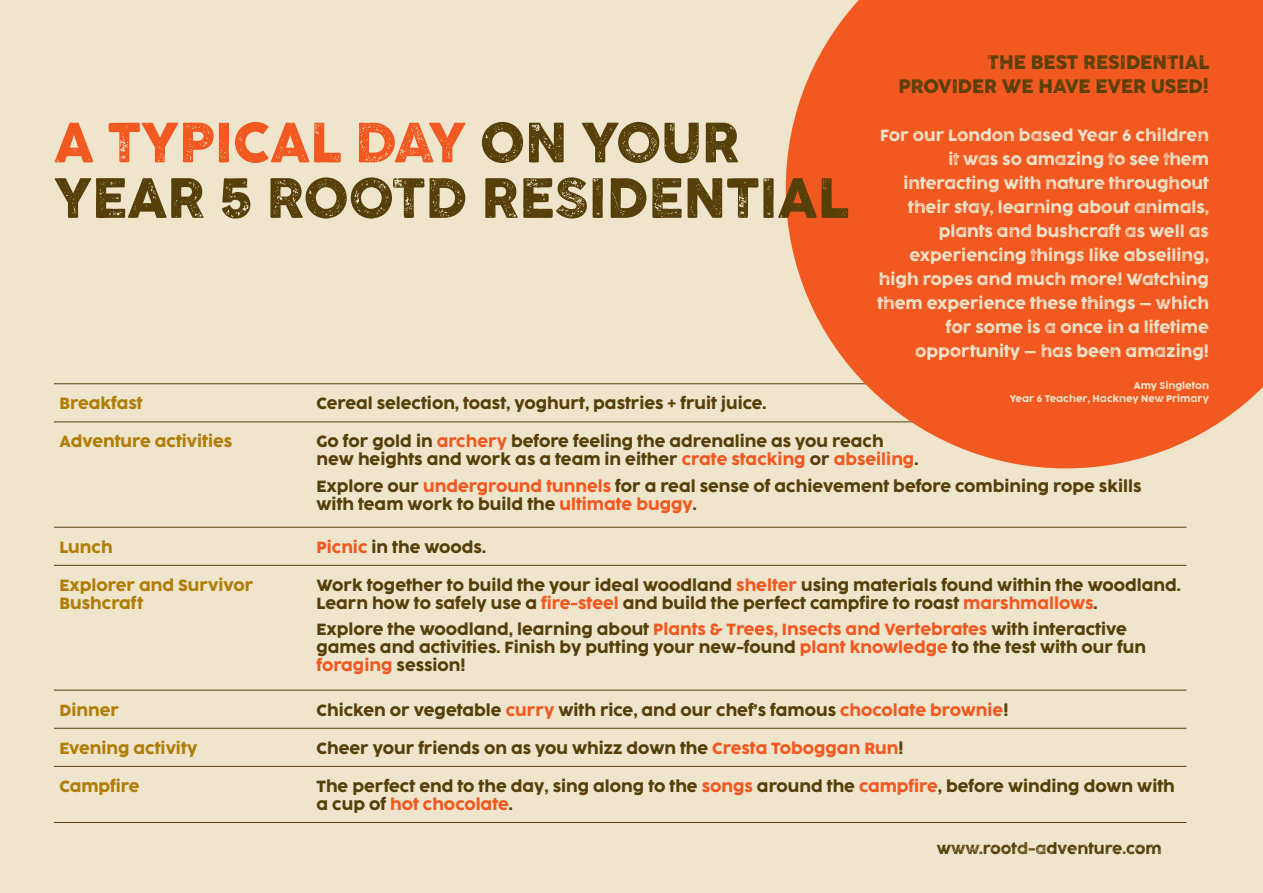
<style>
.page{position:relative;width:1263px;height:893px;background:#eee5cc}
.page>*{position:absolute;margin:0;border:0;box-sizing:border-box;transform-origin:0 0}
.t1{font:52.5px/55.5px "Cocogoose Pro Letterpress";color:#563f08}
.t2{font:18px/24px "Cocogoose Pro Letterpress";color:#563f08;text-align:right}
.t3{font:15px/18px "Cocogoose Pro";color:#563f08}
.t4{font:15px/24px "Cocogoose Pro Letterpress";color:#eee5cc;text-align:right}
.t5{font:15px/18px "Cocogoose Pro";color:#b07d06}
.t6{font:14.1px "Cocogoose Pro Letterpress";color:#563f08}
.t7{font:9px/13.5px "Cocogoose Pro Letterpress";color:#eee5cc;text-align:right}
.s1{color:#f15921}
</style>
<div class="page">
<hr style="left:54px;top:383px;width:257px;height:1px;background:#563f08">
<hr style="left:311px;top:383px;width:875px;height:1px;background:#563f08">
<hr style="left:54px;top:422px;width:257px;height:1px;background:#563f08">
<hr style="left:311px;top:422px;width:875px;height:1px;background:#563f08">
<hr style="left:54px;top:527px;width:257px;height:1px;background:#563f08">
<hr style="left:311px;top:527px;width:875px;height:1px;background:#563f08">
<hr style="left:54px;top:565px;width:257px;height:1px;background:#563f08">
<hr style="left:311px;top:565px;width:875px;height:1px;background:#563f08">
<hr style="left:54px;top:690px;width:257px;height:1px;background:#563f08">
<hr style="left:311px;top:690px;width:875px;height:1px;background:#563f08">
<hr style="left:54px;top:728px;width:257px;height:1px;background:#563f08">
<hr style="left:311px;top:728px;width:875px;height:1px;background:#563f08">
<hr style="left:54px;top:766px;width:257px;height:1px;background:#563f08">
<hr style="left:311px;top:766px;width:875px;height:1px;background:#563f08">
<hr style="left:54px;top:822px;width:257px;height:1px;background:#563f08">
<hr style="left:311px;top:822px;width:875px;height:1px;background:#563f08">
<svg style="left:786px;top:0;width:477px;height:468px;fill:#f15921"></svg>
<p class="t2" style="left:898px;top:51px;width:312px">THE BEST RESIDENTIAL<br>PROVIDER WE HAVE EVER USED!</p>
<p class="t4" style="left:877px;top:124px;width:333px">For our London based Year 6 children it was so amazing to see them interacting with nature throughout their stay, learning about animals, plants and bushcraft as well as experiencing things like abseiling, high ropes and much more! Watching them experience these things – which for some is a once in a lifetime opportunity – has been amazing!</p>
<p class="t7" style="left:1010px;top:379px;width:201px">Amy Singleton<br>Year 6 Teacher, Hackney New Primary</p>
<p class="t1" style="left:54px;top:116px;width:796px"><span class="s1">A TYPICAL DAY</span> ON YOUR<br>YEAR 5 ROOTD RESIDENTIAL</p>
<p class="t5" style="left:60px;top:394px;width:85px">Breakfast</p>
<p class="t3" style="left:316px;top:394px;width:451px">Cereal selection, toast, yoghurt, pastries + fruit juice.</p>
<p class="t5" style="left:60px;top:432px;width:174px">Adventure activities</p>
<p class="t3" style="left:316px;top:432px;width:603px">Go for gold in <span class="s1">archery</span> before feeling the adrenaline as you reach new heights and work as a team in either <span class="s1">crate stacking</span> or <span class="s1">abseiling</span>.</p>
<p class="t3" style="left:316px;top:477px;width:826px">Explore our <span class="s1">underground tunnels</span> for a real sense of achievement before combining rope skills with team work to build the <span class="s1">ultimate buggy</span>.</p>
<p class="t5" style="left:60px;top:538px;width:55px">Lunch</p>
<p class="t3" style="left:316px;top:538px;width:171px"><span class="s1">Picnic</span> in the woods.</p>
<p class="t5" style="left:60px;top:576px;width:195px">Explorer and Survivor<br>Bushcraft</p>
<p class="t3" style="left:316px;top:576px;width:866px">Work together to build the your ideal woodland <span class="s1">shelter</span> using materials found within the woodland.<br>Learn how to safely use a <span class="s1">fire-steel</span> and build the perfect campfire to roast <span class="s1">marshmallows</span>.</p>
<p class="t3" style="left:316px;top:620px;width:831px">Explore the woodland, learning about <span class="s1">Plants &amp; Trees, Insects and Vertebrates</span> with interactive games and activities. Finish by putting your new-found <span class="s1">plant knowledge</span> to the test with our fun <span class="s1">foraging</span> session!</p>
<p class="t5" style="left:60px;top:701px;width:61px">Dinner</p>
<p class="t3" style="left:316px;top:701px;width:693px">Chicken or vegetable <span class="s1">curry</span> with rice, and our chef’s famous <span class="s1">chocolate brownie</span>!</p>
<p class="t5" style="left:60px;top:739px;width:139px">Evening activity</p>
<p class="t3" style="left:316px;top:739px;width:588px">Cheer your friends on as you whizz down the <span class="s1">Cresta Toboggan Run</span>!</p>
<p class="t5" style="left:60px;top:777px;width:82px">Campfire</p>
<p class="t3" style="left:316px;top:777px;width:860px">The perfect end to the day, sing along to the <span class="s1">songs</span> around the <span class="s1">campfire</span>, before winding down with a cup of <span class="s1">hot chocolate</span>.</p>
<p class="t6" style="left:937px;top:840px;width:226px">www.rootd-adventure.com</p>
</div>
